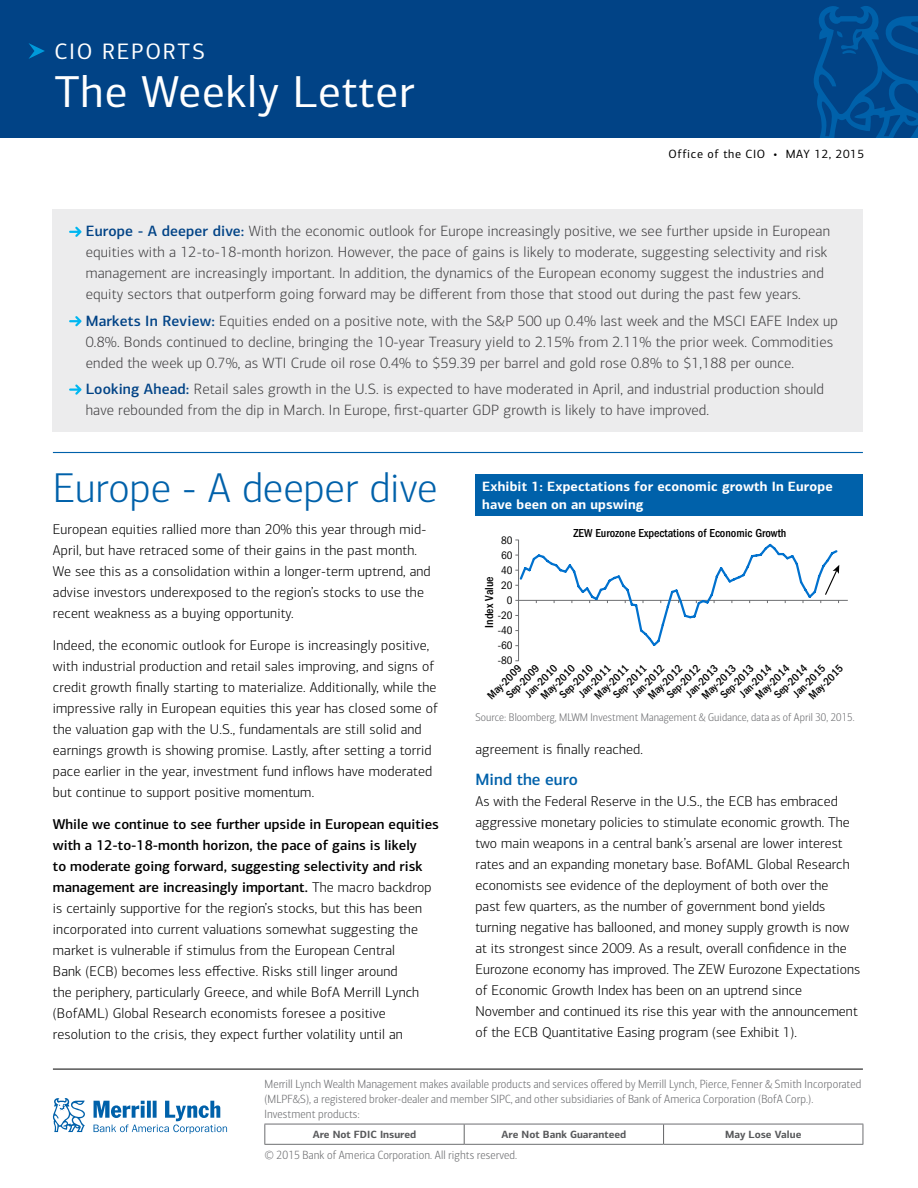
<style>
.page{position:relative;width:918px;height:1188px;background:#fff}
.page>*{position:absolute;margin:0;border:0;box-sizing:border-box;transform-origin:0 0}
.t1{font:45px "Connections";letter-spacing:.02em;color:#fff}
.t2{font:300 42px "Connections";color:#0061aa}
.t3{font:22.5px "Connections";letter-spacing:.075em;color:#fff}
.t4{font:500 16.5px "Connections";color:#0061aa}
.t5{font:300 15px/21px "Connections";letter-spacing:.01em;color:#414042}
.t6{font:300 14.25px/21px "Connections";letter-spacing:.01em;color:#000}
.t7{font:700 13.5px/18px "Connections";letter-spacing:.01em;color:#fff}
.t8{font:300 12px/15px "Connections Cond";letter-spacing:.01em;color:#6d6e71}
.t9{font:500 condensed 12px "ITC Franklin Gothic Std";color:#010101}
.t10{font:12px "Connections";letter-spacing:.05em;color:#000}
.t11{font:500 condensed 11.25px "ITC Franklin Gothic Std";color:#000}
.t12{font:300 11.25px "Connections Cond";letter-spacing:.01em;color:#6d6e71}
.t13{font:condensed 11.25px "ITC Franklin Gothic Std";color:#010101}
.t14{font:700 10.5px "Connections";color:#58595b}
.s1{font-weight:500;color:#014386}
.s2{font-weight:500}
</style>
<div class="page">
<div style="left:0;top:0;width:918px;height:138px;background:#014386"></div>
<svg style="left:29px;top:43px;width:16px;height:16px"></svg>
<hr style="left:53px;top:1069px;width:810px;height:1px;background:#000">
<hr style="left:264px;top:1124px;width:200px;height:1px;background:#6d6e71">
<svg style="left:264px;top:1124px;width:1px;height:20px"></svg>
<hr style="left:464px;top:1124px;width:200px;height:1px;background:#6d6e71">
<hr style="left:664px;top:1124px;width:199px;height:1px;background:#6d6e71">
<svg style="left:863px;top:1124px;width:1px;height:20px"></svg>
<hr style="left:264px;top:1144px;width:200px;height:1px;background:#6d6e71">
<hr style="left:464px;top:1144px;width:200px;height:1px;background:#6d6e71">
<hr style="left:664px;top:1144px;width:199px;height:1px;background:#6d6e71">
<svg style="left:464px;top:1124px;width:1px;height:20px"></svg>
<svg style="left:663px;top:1124px;width:1px;height:20px"></svg>
<svg style="left:814px;top:6px;width:104px;height:132px"></svg>
<svg style="left:52px;top:1098px;width:33px;height:34px"></svg>
<svg style="left:94px;top:1101px;width:133px;height:33px"></svg>
<div style="left:53px;top:209px;width:810px;height:222px;background:#ececed"></div>
<svg style="left:69px;top:227px;width:13px;height:10px"></svg>
<svg style="left:69px;top:316px;width:13px;height:10px"></svg>
<svg style="left:69px;top:384px;width:13px;height:11px"></svg>
<hr style="left:53px;top:452px;width:810px;height:1px;background:#0061aa">
<div style="left:475px;top:474px;width:388px;height:41px;background:#0061aa"></div>
<hr style="left:515px;top:600px;width:333px;height:1px;background:#6d6e71">
<hr style="left:518px;top:540px;width:1px;height:121px;background:#6d6e71">
<svg style="left:515px;top:540px;width:324px;height:107px"></svg>
<h3 class="t3" style="left:54px;top:38px;width:152px">CIO REPORTS</h3>
<h1 class="t1" style="left:54px;top:65px;width:362px">The Weekly Letter</h1>
<p class="t10" style="left:668px;top:147px;width:197px">Office of the CIO • MAY 12, 2015</p>
<p class="t5" style="left:86px;top:221px;width:746px"><span class="s1">Europe - A deeper dive:</span> With the economic outlook for Europe increasingly positive, we see further upside in European equities with a 12-to-18-month horizon. However, the pace of gains is likely to moderate, suggesting selectivity and risk management are increasingly important. In addition, the dynamics of the European economy suggest the industries and equity sectors that outperform going forward may be different from those that stood out during the past few years.</p>
<p class="t5" style="left:86px;top:310px;width:754px"><span class="s1">Markets In Review:</span> Equities ended on a positive note, with the S&amp;P 500 up 0.4% last week and the MSCI EAFE Index up<br>0.8%. Bonds continued to decline, bringing the 10-year Treasury yield to 2.15% from 2.11% the prior week. Commodities ended the week up 0.7%, as WTI Crude oil rose 0.4% to $59.39 per barrel and gold rose 0.8% to $1,188 per ounce.</p>
<p class="t5" style="left:86px;top:379px;width:740px"><span class="s1">Looking Ahead:</span> Retail sales growth in the U.S. is expected to have moderated in April, and industrial production should have rebounded from the dip in March. In Europe, first-quarter GDP growth is likely to have improved.</p>
<h2 class="t2" style="left:53px;top:464px;width:386px">Europe - A deeper dive</h2>
<p class="t6" style="left:53px;top:519px;width:379px">European equities rallied more than 20% this year through mid-April, but have retraced some of their gains in the past month.<br>We see this as a consolidation within a longer-term uptrend, and advise investors underexposed to the region’s stocks to use the recent weakness as a buying opportunity.</p>
<p class="t6" style="left:53px;top:635px;width:386px">Indeed, the economic outlook for Europe is increasingly positive, with industrial production and retail sales improving, and signs of credit growth finally starting to materialize. Additionally, while the impressive rally in European equities this year has closed some of the valuation gap with the U.S., fundamentals are still solid and earnings growth is showing promise. Lastly, after setting a torrid pace earlier in the year, investment fund inflows have moderated but continue to support positive momentum.</p>
<p class="t6" style="left:53px;top:814px;width:387px"><span class="s2">While we continue to see further upside in European equities with a 12-to-18-month horizon, the pace of gains is likely<br>to moderate going forward, suggesting selectivity and risk management are increasingly important.</span> The macro backdrop is certainly supportive for the region’s stocks, but this has been incorporated into current valuations somewhat suggesting the market is vulnerable if stimulus from the European Central<br>Bank (ECB) becomes less effective. Risks still linger around<br>the periphery, particularly Greece, and while BofA Merrill Lynch (BofAML) Global Research economists foresee a positive resolution to the crisis, they expect further volatility until an</p>
<p class="t7" style="left:482px;top:477px;width:352px">Exhibit 1: Expectations for economic growth In Europe have been on an upswing</p>
<p class="t9" style="left:573px;top:526px;width:215px">ZEW Eurozone Expectations of Economic Growth</p>
<p class="t9" style="left:483px;top:628px;width:53px;rotate:-90deg">Index Value</p>
<p class="t13" style="left:498px;top:654px;width:16px">-80</p>
<p class="t13" style="left:501px;top:534px;width:13px">80</p>
<p class="t13" style="left:501px;top:549px;width:13px">60</p>
<p class="t13" style="left:501px;top:564px;width:13px">40</p>
<p class="t13" style="left:501px;top:579px;width:13px">20</p>
<p class="t13" style="left:507px;top:594px;width:7px">0</p>
<p class="t13" style="left:498px;top:609px;width:16px">-20</p>
<p class="t13" style="left:498px;top:624px;width:16px">-40</p>
<p class="t13" style="left:498px;top:639px;width:16px">-60</p>
<p class="t11" style="left:737px;top:691px;width:42px;rotate:-45deg">Jan-2014</p>
<p class="t11" style="left:771px;top:692px;width:44px;rotate:-45deg">Sep-2014</p>
<p class="t11" style="left:753px;top:693px;width:45px;rotate:-45deg">May-2014</p>
<p class="t11" style="left:538px;top:693px;width:45px;rotate:-45deg">May-2010</p>
<p class="t11" style="left:523px;top:691px;width:42px;rotate:-45deg">Jan-2010</p>
<p class="t11" style="left:557px;top:692px;width:44px;rotate:-45deg">Sep-2010</p>
<p class="t11" style="left:806px;top:693px;width:45px;rotate:-45deg">May-2015</p>
<p class="t12" style="left:475px;top:711px;width:381px">Source: Bloomberg, MLWM Investment Management &amp; Guidance, data as of April 30, 2015.</p>
<p class="t11" style="left:699px;top:693px;width:45px;rotate:-45deg">May-2013</p>
<p class="t11" style="left:791px;top:691px;width:42px;rotate:-45deg">Jan-2015</p>
<p class="t11" style="left:684px;top:691px;width:42px;rotate:-45deg">Jan-2013</p>
<p class="t11" style="left:718px;top:692px;width:44px;rotate:-45deg">Sep-2013</p>
<p class="t11" style="left:485px;top:693px;width:45px;rotate:-45deg">May-2009</p>
<p class="t11" style="left:503px;top:692px;width:44px;rotate:-45deg">Sep-2009</p>
<p class="t11" style="left:630px;top:691px;width:42px;rotate:-45deg">Jan-2012</p>
<p class="t11" style="left:645px;top:693px;width:45px;rotate:-45deg">May-2012</p>
<p class="t11" style="left:664px;top:692px;width:44px;rotate:-45deg">Sep-2012</p>
<p class="t11" style="left:576px;top:691px;width:42px;rotate:-45deg">Jan-2011</p>
<p class="t11" style="left:592px;top:693px;width:45px;rotate:-45deg">May-2011</p>
<p class="t11" style="left:610px;top:692px;width:44px;rotate:-45deg">Sep-2011</p>
<p class="t6" style="left:475px;top:739px;width:169px">agreement is finally reached.</p>
<p class="t4" style="left:475px;top:769px;width:104px">Mind the euro</p>
<p class="t6" style="left:475px;top:790px;width:386px">As with the Federal Reserve in the U.S., the ECB has embraced aggressive monetary policies to stimulate economic growth. The two main weapons in a central bank’s arsenal are lower interest rates and an expanding monetary base. BofAML Global Research economists see evidence of the deployment of both over the<br>past few quarters, as the number of government bond yields turning negative has ballooned, and money supply growth is now at its strongest since 2009. As a result, overall confidence in the Eurozone economy has improved. The ZEW Eurozone Expectations of Economic Growth Index has been on an uptrend since November and continued its rise this year with the announcement of the ECB Quantitative Easing program (see Exhibit 1).</p>
<p class="t8" style="left:264px;top:1076px;width:598px">Merrill Lynch Wealth Management makes available products and services offered by Merrill Lynch, Pierce, Fenner &amp; Smith Incorporated (MLPF&amp;S), a registered broker-dealer and member SIPC, and other subsidiaries of Bank of America Corporation (BofA Corp.).<br>Investment products:</p>
<p class="t14" style="left:313px;top:1128px;width:105px">Are Not FDIC Insured</p>
<p class="t14" style="left:502px;top:1128px;width:126px">Are Not Bank Guaranteed</p>
<p class="t14" style="left:725px;top:1128px;width:78px">May Lose Value</p>
<p class="t8" style="left:264px;top:1148px;width:254px">© 2015 Bank of America Corporation. All rights reserved.</p>
</div>
